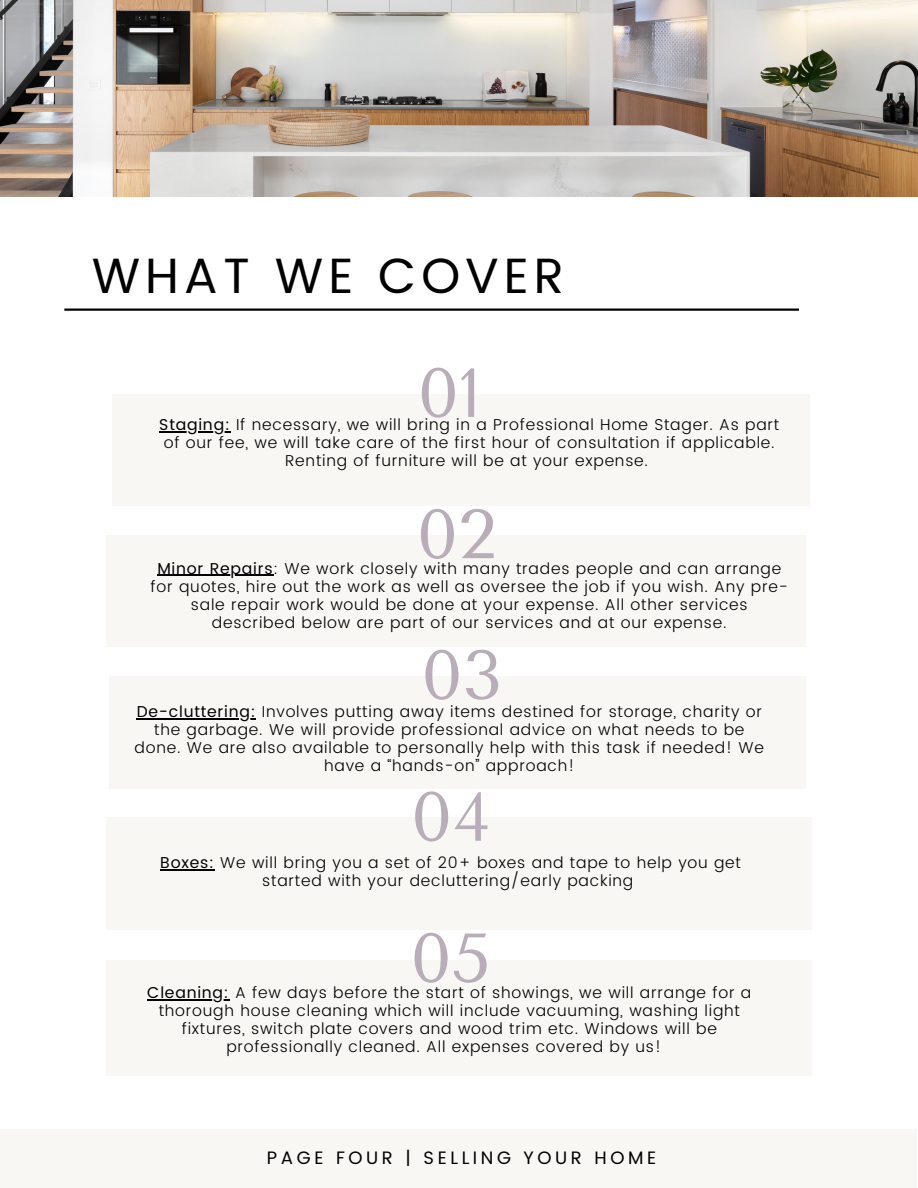
<style>
.page{position:relative;width:918px;height:1188px;background:#fff}
.page>*{position:absolute;margin:0;border:0;box-sizing:border-box;transform-origin:0 0}
.t1{font:69.3px/141.8px "Tenor Sans";color:#b8adb8}
.t2{font:49.5px "Poppins";letter-spacing:.1em;color:#000}
.t3{font:18px "Poppins";letter-spacing:.2em;color:#000}
.t4{font:300 15.75px/18px "Poppins";letter-spacing:.05em;color:#000;text-align:center}
.s1{font-weight:400}
</style>
<div class="page">
<img style="left:0;top:0;width:918px;height:197px">
<div style="left:112px;top:394px;width:698px;height:112px;background:#f8f7f3"></div>
<hr style="left:159px;top:431px;width:72px;height:1px;background:#000">
<div style="left:107px;top:535px;width:699px;height:112px;background:#f8f7f3"></div>
<hr style="left:157px;top:575px;width:117px;height:1px;background:#000">
<div style="left:109px;top:677px;width:697px;height:112px;background:#f8f7f3"></div>
<div style="left:107px;top:818px;width:704px;height:111px;background:#f8f7f3"></div>
<div style="left:107px;top:960px;width:704px;height:116px;background:#f8f7f3"></div>
<hr style="left:147px;top:999px;width:83px;height:1px;background:#000">
<hr style="left:160px;top:869px;width:55px;height:1px;background:#000">
<div style="left:0;top:1130px;width:916px;height:58px;background:#f8f7f3"></div>
<hr style="left:64px;top:309px;width:735px;height:2px;background:#000">
<hr style="left:137px;top:718px;width:119px;height:1px;background:#000">
<h2 class="t2" style="left:92px;top:247px;width:474px">WHAT WE COVER</h2>
<h1 class="t1" style="left:418px;top:323px;width:65px">01</h1>
<p class="t4" style="left:159px;top:415px;width:621px"><span class="s1">Staging:</span> If necessary, we will bring in a Professional Home Stager. As part of our fee, we will take care of the first hour of consultation if applicable.<br>Renting of furniture will be at your expense.</p>
<h1 class="t1" style="left:417px;top:464px;width:81px">02</h1>
<p class="t4" style="left:151px;top:577px;width:639px">for quotes, hire out the work as well as oversee the job if you wish. Any pre&shy;sale repair work would be done at your expense. All other services described below are part of our services and at our expense.</p>
<h1 class="t1" style="left:411px;top:605px;width:93px">03<br>04</h1>
<p class="t4" style="left:157px;top:559px;width:625px"><span class="s1">Minor Repairs</span>: We work closely with many trades people and can arrange</p>
<p class="t4" style="left:135px;top:702px;width:631px"><span class="s1">De-cluttering:</span> Involves putting away items destined for storage, charity or the garbage. We will provide professional advice on what needs to be done. We are also available to personally help with this task if needed! We have a “hands-on” approach!</p>
<p class="t4" style="left:160px;top:853px;width:582px"><span class="s1">Boxes:</span> We will bring you a set of 20+ boxes and tape to help you get started with your decluttering/early packing</p>
<h1 class="t1" style="left:410px;top:888px;width:82px">05</h1>
<p class="t4" style="left:159px;top:1001px;width:583px">thorough house cleaning which will include vacuuming, washing light</p>
<p class="t4" style="left:182px;top:1019px;width:537px">fixtures, switch plate covers and wood trim etc. Windows will be</p>
<p class="t4" style="left:226px;top:1037px;width:436px">professionally cleaned. All expenses covered by us!</p>
<p class="t4" style="left:147px;top:983px;width:606px"><span class="s1">Cleaning:</span> A few days before the start of showings, we will arrange for a</p>
<p class="t3" style="left:267px;top:1147px;width:391px">PAGE FOUR | SELLING YOUR HOME</p>
</div>
